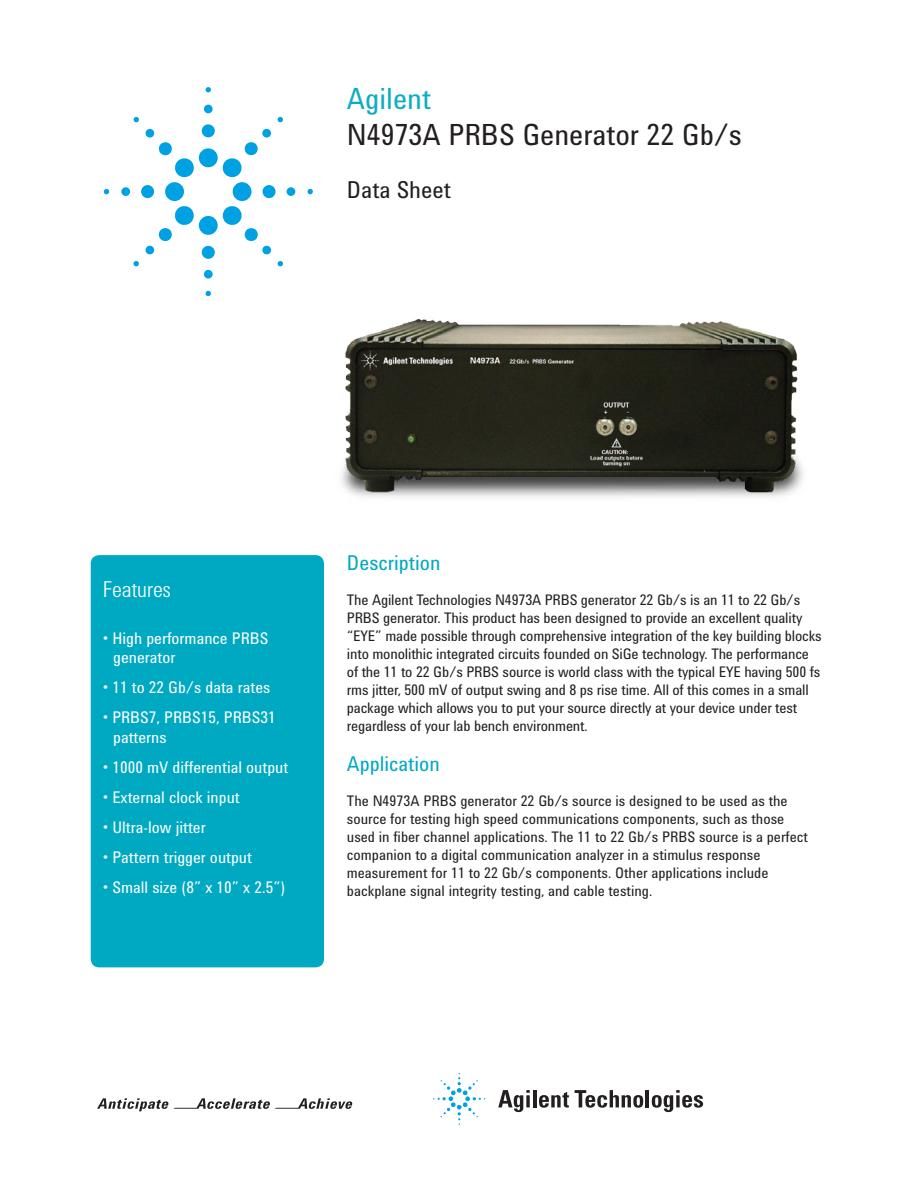
<style>
.page{position:relative;width:918px;height:1188px;background:#fff}
.page>*{position:absolute;margin:0;border:0;box-sizing:border-box;transform-origin:0 0}
.Header_1_-_Navy_Blue{font:30px/36px "Agilent Condensed CFF";color:#231f20}
.Bullets{font:24px "Agilent Condensed CFF";color:#231f20}
.Header_1_-_Navy_Blue-2{font:300 22.5px "Agilent Condensed CFF";color:#fff}
.Header_1_-_Aqua_blue{font:21px "Agilent Condensed CFF";color:#00a9c2}
.Body_Text{font:16.5px/19.5px "Agilent Condensed CFF";color:#fff}
.Body_Text-2{font:15px/18px "Agilent Condensed CFF";letter-spacing:-.01em;color:#231f20}
.s1{color:#10acc4}
</style>
<div class="page">
<svg style="left:97px;top:1098px;width:255px;height:13px"></svg>
<svg style="left:498px;top:1090px;width:32px;height:22px"></svg>
<svg style="left:526px;top:1095px;width:4px;height:12px"></svg>
<hr style="left:533px;top:1090px;width:3px;height:17px;background:#231f20">
<svg style="left:539px;top:1092px;width:30px;height:16px"></svg>
<svg style="left:575px;top:1090px;width:68px;height:18px"></svg>
<hr style="left:646px;top:1090px;width:3px;height:17px;background:#231f20">
<svg style="left:652px;top:1090px;width:51px;height:22px"></svg>
<svg style="left:433px;top:1073px;width:52px;height:52px"></svg>
<div style="left:199px;top:148px;width:19px;height:19px;background:#00a1e3;border-radius:50%"></div>
<div style="left:202px;top:124px;width:13px;height:13px;background:#00a1e3;border-radius:50%"></div>
<div style="left:204px;top:105px;width:9px;height:8px;background:#00a1e3;border-radius:50%"></div>
<svg style="left:206px;top:87px;width:5px;height:5px"></svg>
<div style="left:233px;top:182px;width:19px;height:19px;background:#00a1e3;border-radius:50%"></div>
<div style="left:263px;top:185px;width:13px;height:13px;background:#00a1e3;border-radius:50%"></div>
<div style="left:287px;top:187px;width:8px;height:9px;background:#00a1e3;border-radius:50%"></div>
<svg style="left:308px;top:189px;width:5px;height:5px"></svg>
<div style="left:199px;top:216px;width:19px;height:19px;background:#00a1e3;border-radius:50%"></div>
<div style="left:202px;top:246px;width:13px;height:13px;background:#00a1e3;border-radius:50%"></div>
<div style="left:204px;top:270px;width:9px;height:9px;background:#00a1e3;border-radius:50%"></div>
<svg style="left:206px;top:291px;width:5px;height:5px"></svg>
<div style="left:165px;top:182px;width:19px;height:19px;background:#00a1e3;border-radius:50%"></div>
<div style="left:141px;top:185px;width:13px;height:13px;background:#00a1e3;border-radius:50%"></div>
<div style="left:121px;top:187px;width:9px;height:9px;background:#00a1e3;border-radius:50%"></div>
<svg style="left:104px;top:189px;width:5px;height:5px"></svg>
<svg style="left:222px;top:128px;width:49px;height:50px"></svg>
<svg style="left:277px;top:117px;width:6px;height:6px"></svg>
<svg style="left:222px;top:206px;width:49px;height:49px"></svg>
<svg style="left:277px;top:261px;width:6px;height:6px"></svg>
<svg style="left:145px;top:206px;width:49px;height:49px"></svg>
<svg style="left:133px;top:261px;width:6px;height:6px"></svg>
<svg style="left:145px;top:129px;width:49px;height:49px"></svg>
<svg style="left:133px;top:117px;width:6px;height:6px"></svg>
<img style="left:341px;top:319px;width:462px;height:178px">
<div style="left:91px;top:555px;width:233px;height:412px;background:#00a9c2;border-radius:9px"></div>
<p class="Header_1_-_Navy_Blue" style="left:347px;top:80px;width:397px"><span class="s1">Agilent<br></span>N4973A PRBS Generator 22 Gb/s</p>
<p class="Bullets" style="left:347px;top:172px;width:106px">Data Sheet</p>
<p class="Header_1_-_Navy_Blue-2" style="left:103px;top:572px;width:69px">Features</p>
<p class="Body_Text" style="left:113px;top:628px;width:157px;text-indent:-10px">• High performance PRBS generator</p>
<p class="Body_Text" style="left:103px;top:677px;width:169px">• 11 to 22 Gb/s data rates</p>
<p class="Body_Text" style="left:113px;top:707px;width:164px;text-indent:-10px">• PRBS7, PRBS15, PRBS31 patterns</p>
<p class="Body_Text" style="left:103px;top:757px;width:187px">• 1000 mV differential output</p>
<p class="Body_Text" style="left:103px;top:787px;width:139px">• External clock input</p>
<p class="Body_Text" style="left:103px;top:817px;width:104px">• Ultra-low jitter</p>
<p class="Body_Text" style="left:103px;top:847px;width:151px">• Pattern trigger output</p>
<p class="Body_Text" style="left:103px;top:877px;width:184px">• Small size (8” x 10” x 2.5”)</p>
<p class="Header_1_-_Aqua_blue" style="left:347px;top:547px;width:95px">Description</p>
<p class="Body_Text-2" style="left:347px;top:590px;width:476px">The Agilent Technologies N4973A PRBS generator 22 Gb/s is an 11 to 22 Gb/s PRBS generator. This product has been designed to provide an excellent quality “EYE” made possible through comprehensive integration of the key building blocks into monolithic integrated circuits founded on SiGe technology. The performance of the 11 to 22 Gb/s PRBS source is world class with the typical EYE having 500 fs rms jitter, 500 mV of output swing and 8 ps rise time. All of this comes in a small package which allows you to put your source directly at your device under test regardless of your lab bench environment.</p>
<p class="Header_1_-_Aqua_blue" style="left:347px;top:748px;width:95px">Application</p>
<p class="Body_Text-2" style="left:347px;top:792px;width:463px">The N4973A PRBS generator 22 Gb/s source is designed to be used as the source for testing high speed communications components, such as those used in fiber channel applications. The 11 to 22 Gb/s PRBS source is a perfect companion to a digital communication analyzer in a stimulus response measurement for 11 to 22 Gb/s components. Other applications include backplane signal integrity testing, and cable testing.</p>
</div>
